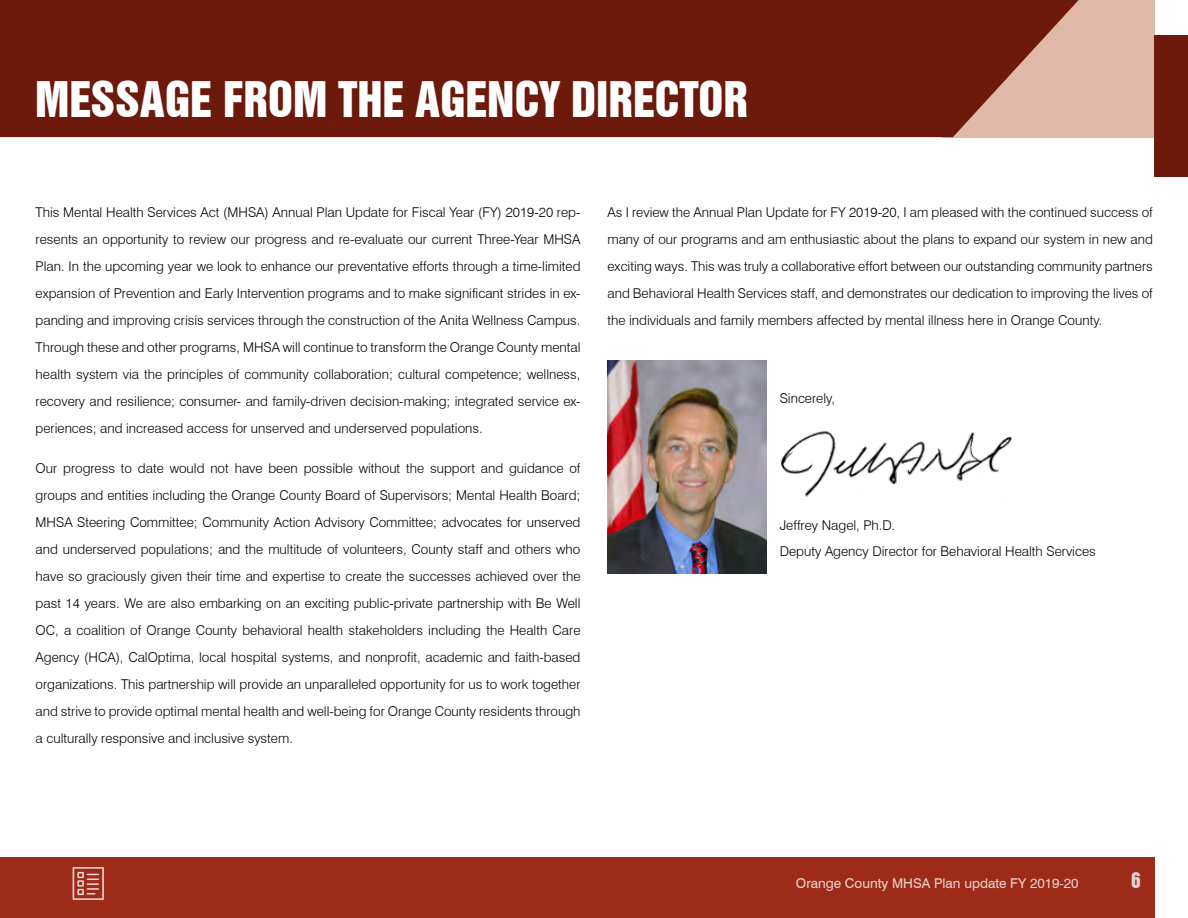
<style>
.page{position:relative;width:1188px;height:918px;background:#fff}
.page>*{position:absolute;margin:0;border:0;box-sizing:border-box;transform-origin:0 0}
.t1{font:45px "Swiss 921 BT Regular A";color:#fff}
.t2{font:19.5px "Swiss 921 BT Regular A";color:#e2d1cf}
.t3{font:300 13.5px/27px "Swiss 721 BT";color:#000;text-align:justify}
.t4{font:13.5px "Swiss 721 BT";color:#ecd5d1}
</style>
<div class="page">
<div style="left:0;top:857px;width:1155px;height:61px;background:#9e2b17"></div>
<svg style="left:73px;top:867px;width:31px;height:33px"></svg>
<div style="left:942px;top:0;width:213px;height:137px;background:#e0b8a7"></div>
<div style="left:0;top:0;width:1079px;height:137px;background:#6d1a0d"></div>
<img style="left:780px;top:431px;width:233px;height:66px">
<img style="left:608px;top:361px;width:158px;height:212px">
<div style="left:1155px;top:35px;width:33px;height:141px;background:#6d1a0d"></div>
<h1 class="t1" style="left:35px;top:70px;width:714px">MESSAGE FROM THE AGENCY DIRECTOR</h1>
<p class="t3" style="left:36px;top:198px;width:546px">This Mental Health Services Act (MHSA) Annual Plan Update for Fiscal Year (FY) 2019-20 rep&shy;resents an opportunity to review our progress and re-evaluate our current Three-Year MHSA Plan. In the upcoming year we look to enhance our preventative efforts through a time-limited expansion of Prevention and Early Intervention programs and to make significant strides in ex&shy;panding and improving crisis services through the construction of the Anita Wellness Campus.<br>Through these and other programs, MHSA will continue to transform the Orange County mental health system via the principles of community collaboration; cultural competence; wellness, recovery and resilience; consumer- and family-driven decision-making; integrated service ex&shy;periences; and increased access for unserved and underserved populations.</p>
<p class="t3" style="left:36px;top:455px;width:546px">Our progress to date would not have been possible without the support and guidance of groups and entities including the Orange County Board of Supervisors; Mental Health Board; MHSA Steering Committee; Community Action Advisory Committee; advocates for unserved and underserved populations; and the multitude of volunteers, County staff and others who have so graciously given their time and expertise to create the successes achieved over the past 14 years. We are also embarking on an exciting public-private partnership with Be Well OC, a coalition of Orange County behavioral health stakeholders including the Health Care Agency (HCA), CalOptima, local hospital systems, and nonprofit, academic and faith-based organizations. This partnership will provide an unparalleled opportunity for us to work together and strive to provide optimal mental health and well-being for Orange County residents through a culturally responsive and inclusive system.</p>
<p class="t3" style="left:607px;top:198px;width:547px">As I review the Annual Plan Update for FY 2019-20, I am pleased with the continued success of many of our programs and am enthusiastic about the plans to expand our system in new and exciting ways. This was truly a collaborative effort between our outstanding community partners and Behavioral Health Services staff, and demonstrates our dedication to improving the lives of the individuals and family members affected by mental illness here in Orange County.</p>
<p class="t3" style="left:780px;top:384px;width:57px">Sincerely,</p>
<p class="t3" style="left:780px;top:513px;width:318px;line-height:25.5px">Jeffrey Nagel, Ph.D.<br>Deputy Agency Director for Behavioral Health Services</p>
<p class="t4" style="left:796px;top:875px;width:284px">Orange County MHSA Plan update FY 2019-20</p>
<h2 class="t2" style="left:1131px;top:867px;width:11px">6</h2>
</div>
